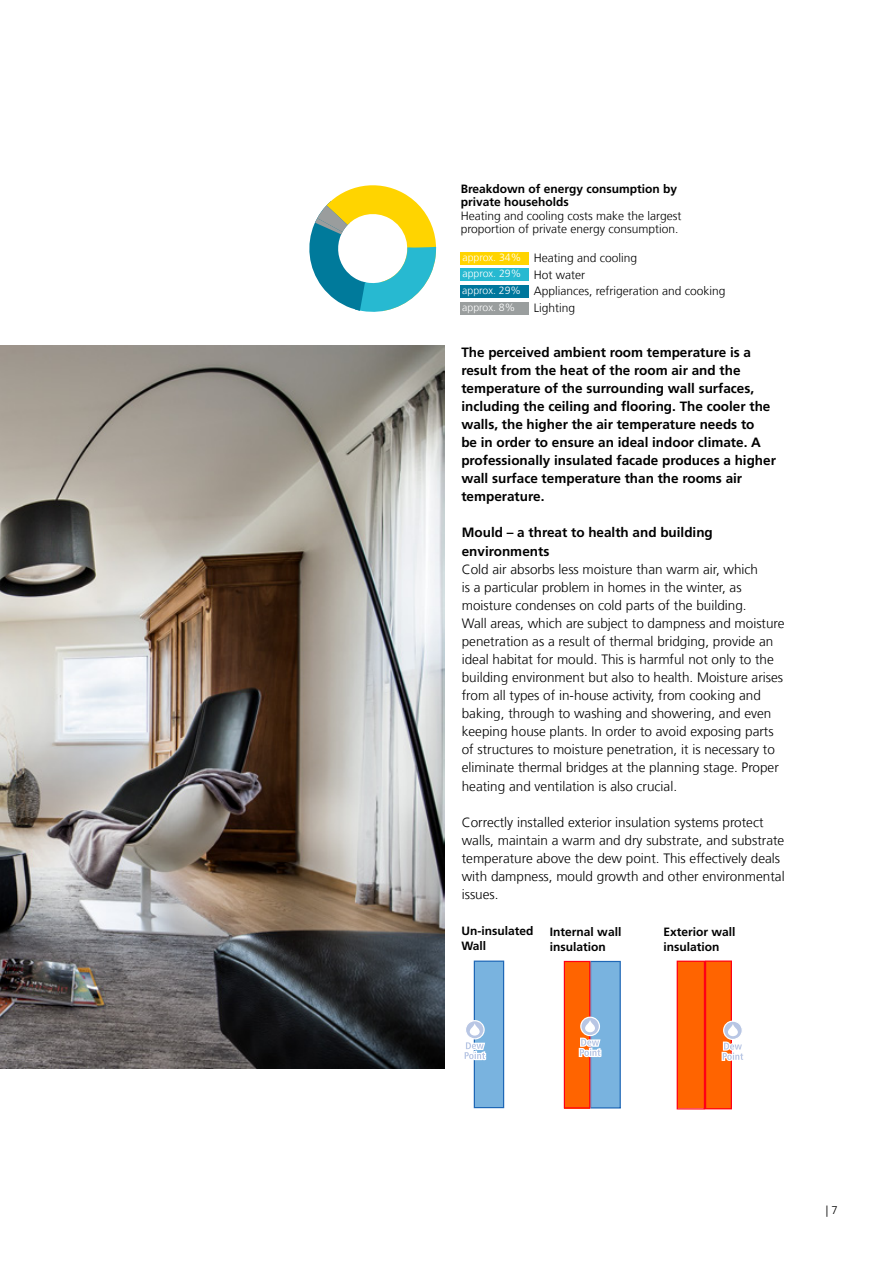
<style>
.page{position:relative;width:893px;height:1263px;background:#fff}
.page>*{position:absolute;margin:0;border:0;box-sizing:border-box;transform-origin:0 0}
.t1{font:300 13.5px/18.1px "Sto Frutiger";color:#000}
.t2{font:700 13.5px/18.1px "Sto Frutiger";color:#000}
.t3{font:300 12px/16.5px "Sto Frutiger";color:#000}
.t4{font:700 12px/15px "Sto Frutiger";color:#000}
.t5{font:300 11.25px "Sto Frutiger";color:#000}
.t6{font:300 10.5px/16.8px "Sto Frutiger";color:#fff}
</style>
<div class="page">
<img style="left:0;top:345px;width:445px;height:723px">
<svg style="left:677px;top:960px;width:67px;height:149px"></svg>
<svg style="left:464px;top:960px;width:40px;height:148px"></svg>
<svg style="left:564px;top:961px;width:57px;height:147px;background:#b78f81"></svg>
<div style="left:461px;top:252px;width:68px;height:13px;background:#ffd400"></div>
<div style="left:461px;top:268px;width:68px;height:13px;background:#27b9d1"></div>
<div style="left:461px;top:302px;width:68px;height:13px;background:#9a9e9e"></div>
<svg style="left:309px;top:185px;width:128px;height:127px"></svg>
<div style="left:461px;top:285px;width:68px;height:13px;background:#00779c"></div>
<p class="t4" style="left:461px;top:182px;width:218px;line-height:13.5px">Breakdown of energy consumption by private households</p>
<p class="t3" style="left:461px;top:209px;width:222px;line-height:13.5px">Heating and cooling costs make the largest proportion of private energy consumption.</p>
<p class="t3" style="left:534px;top:250px;width:193px">Heating and cooling<br>Hot water<br>Appliances, refrigeration and cooking<br>Lighting</p>
<p class="t6" style="left:462px;top:249px;width:60px">approx. 34% approx. 29%</p>
<p class="t6" style="left:462px;top:299px;width:54px">approx. 8%</p>
<p class="t6" style="left:462px;top:282px;width:60px">approx. 29%</p>
<p class="t2" style="left:461px;top:343px;width:316px">The perceived ambient room temperature is a result from the heat of the room air and the temperature of the surrounding wall surfaces, including the ceiling and flooring. The cooler the walls, the higher the air temperature needs to<br>be in order to ensure an ideal indoor climate. A professionally insulated facade produces a higher wall surface temperature than the rooms air temperature.</p>
<p class="t2" style="left:462px;top:524px;width:253px">Mould – a threat to health and building environments</p>
<p class="t1" style="left:462px;top:560px;width:324px">Cold air absorbs less moisture than warm air, which<br>is a particular problem in homes in the winter, as moisture condenses on cold parts of the building.<br>Wall areas, which are subject to dampness and moisture penetration as a result of thermal bridging, provide an ideal habitat for mould. This is harmful not only to the building environment but also to health. Moisture arises from all types of in-house activity, from cooking and baking, through to washing and showering, and even keeping house plants. In order to avoid exposing parts of structures to moisture penetration, it is necessary to eliminate thermal bridges at the planning stage. Proper heating and ventilation is also crucial.</p>
<p class="t1" style="left:462px;top:813px;width:324px">Correctly installed exterior insulation systems protect walls, maintain a warm and dry substrate, and substrate temperature above the dew point. This effectively deals with dampness, mould growth and other environmental issues.</p>
<p class="t4" style="left:461px;top:924px;width:73px">Un-insulated<br>Wall</p>
<p class="t4" style="left:664px;top:924px;width:74px">Exterior wall insulation</p>
<p class="t4" style="left:550px;top:924px;width:73px">Internal wall insulation</p>
<p class="t5" style="left:826px;top:1204px;width:13px">| 7</p>
</div>
